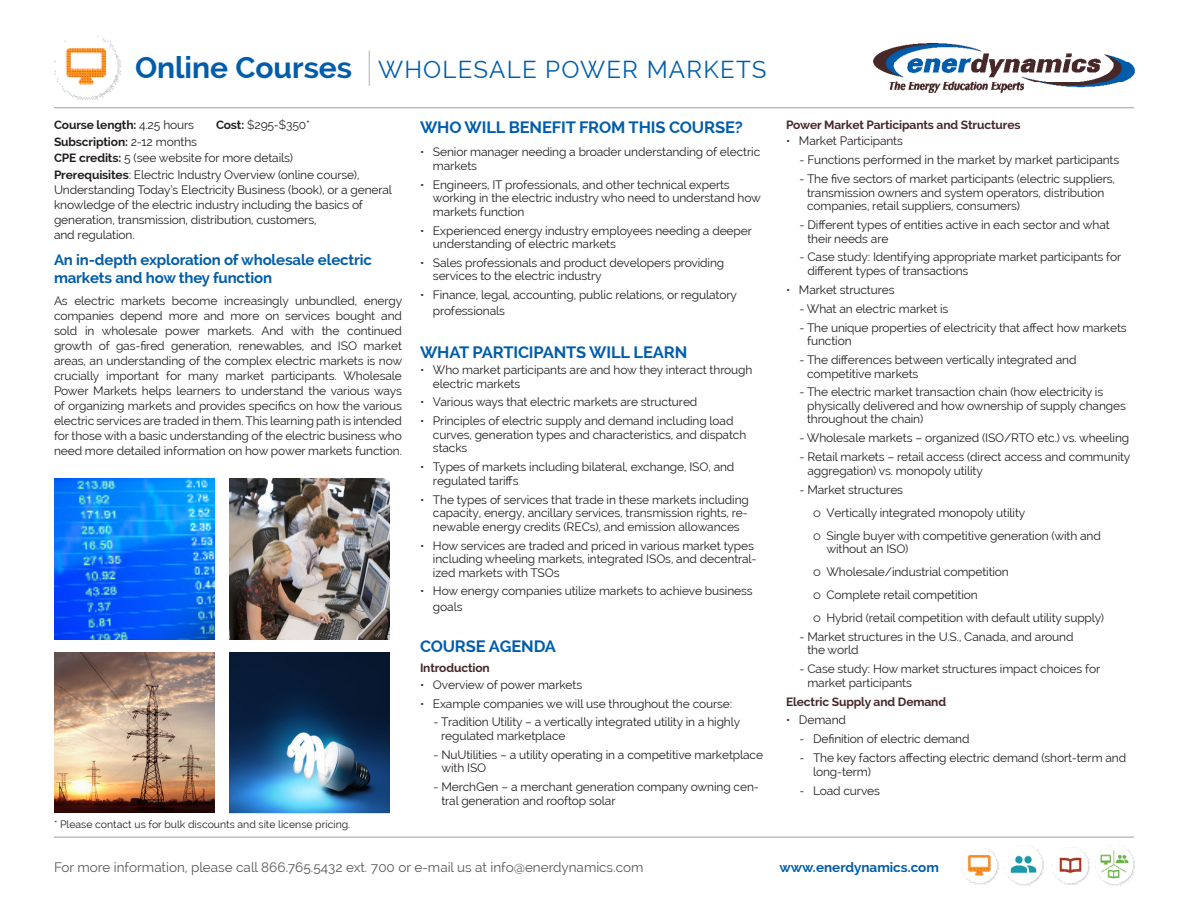
<style>
.page{position:relative;width:1188px;height:918px;background:#fff}
.page>*{position:absolute;margin:0;border:0;box-sizing:border-box;transform-origin:0 0}
.t1{font:24px "Raleway";letter-spacing:.05em;color:#015dab}
.Body_-_Header1{font:700 16.5px "Raleway";letter-spacing:-.01em;color:#015dab}
.Intro_text{font:700 16.5px "Raleway";letter-spacing:-.01em;color:#015dab}
.t2{font:700 15px/18px "Raleway";letter-spacing:-.01em;color:#015dab}
.t3{font:13.5px "Raleway";color:#57585a}
.t4{font:700 13.5px "Raleway";color:#015dab}
.Intro_text-2{font:12px/13.5px "Raleway";letter-spacing:-.01em;color:#231f20}
.bullets{font:12px/13.5px "Raleway";letter-spacing:-.01em;color:#231f20}
.Body_-_Header2{font:700 12px "Raleway";letter-spacing:-.01em;color:#472829}
.t5{font:700 12px "Raleway";letter-spacing:-.01em;color:#231f20}
.bullets-2{font:700 12px "Raleway";letter-spacing:-.01em;color:#472829}
.t6{font:10.5px "Raleway";color:#231f20}
.s1{font-weight:700;font-size:30px}
.s2{font-weight:100;font-size:39px;color:#a1a1a5}
.s3{font-weight:400}
.s4{font-weight:700}
.s5{font-family:"Myriad Pro"}
</style>
<div class="page">
<img style="left:872px;top:43px;width:264px;height:50px">
<img style="left:54px;top:35px;width:67px;height:65px">
<img style="left:961px;top:848px;width:38px;height:37px">
<img style="left:1004px;top:845px;width:40px;height:41px">
<img style="left:1053px;top:847px;width:38px;height:38px">
<img style="left:1095px;top:845px;width:40px;height:41px">
<hr style="left:54px;top:108px;width:1080px;height:1px;background:#a1a1a5">
<hr style="left:54px;top:837px;width:1080px;height:1px;background:#a1a1a5">
<img style="left:54px;top:478px;width:160px;height:161px">
<img style="left:54px;top:652px;width:160px;height:161px">
<img style="left:229px;top:478px;width:161px;height:161px">
<img style="left:229px;top:653px;width:161px;height:160px">
<h1 class="t1" style="left:135px;top:56px;width:633px"><span class="s1">Online Courses</span> <span class="s2">|</span> WHOLESALE POWER MARKETS</h1>
<p class="t5" style="left:54px;top:118px;width:142px">Course length: <span class="s3">4.25 hours</span></p>
<p class="Intro_text-2" style="left:216px;top:118px;width:96px"><span class="s4">Cost:</span> $295-$350*</p>
<p class="t5" style="left:54px;top:135px;width:145px">Subscription: <span class="s3">2-12 months</span></p>
<p class="Intro_text-2" style="left:54px;top:150px;width:307px;line-height:16.5px"><span class="s4">CPE credits:</span> 5 (see website for more details)<br><span class="s4">Prerequisites</span>: Electric Industry Overview (online course),</p>
<p class="Intro_text-2" style="left:54px;top:182px;width:340px;line-height:15px">Understanding Today’s Electricity Business (book), or a general knowledge of the electric industry including the basics of generation, transmission, distribution, customers,<br>and regulation.</p>
<p class="t2" style="left:54px;top:251px;width:319px">An in-depth exploration of wholesale electric markets and how they function</p>
<p class="Intro_text-2" style="left:54px;top:293px;width:350px;line-height:15px;text-align:justify">As electric markets become increasingly unbundled, energy companies depend more and more on services bought and sold in wholesale power markets. And with the continued growth of gas-fired generation, renewables, and ISO market areas, an understanding of the complex electric markets is now crucially important for many market participants. Wholesale Power Markets helps learners to understand the various ways of organizing markets and provides specifics on how the various electric services are traded in them. This learning path is intended for those with a basic understanding of the electric business who need more detailed information on how power markets function.</p>
<p class="Intro_text" style="left:420px;top:118px;width:324px">WHO WILL BENEFIT FROM THIS COURSE?</p>
<p class="Intro_text-2" style="left:433px;top:145px;width:329px;text-indent:-13px">• Senior manager needing a broader understanding of electric markets</p>
<p class="Intro_text-2" style="left:433px;top:178px;width:330px;text-indent:-13px">• Engineers, IT professionals, and other technical experts working in the electric industry who need to understand how markets function</p>
<p class="Intro_text-2" style="left:433px;top:224px;width:321px;text-indent:-13px">• Experienced energy industry employees needing a deeper understanding of electric markets</p>
<p class="Intro_text-2" style="left:433px;top:256px;width:293px;text-indent:-13px">• Sales professionals and product developers providing services to the electric industry</p>
<p class="Intro_text-2" style="left:433px;top:287px;width:305px;line-height:15.8px;text-indent:-13px">• Finance, legal, accounting, public relations, or regulatory professionals</p>
<p class="Body_-_Header1" style="left:420px;top:343px;width:269px">WHAT PARTICIPANTS WILL LEARN</p>
<p class="Intro_text-2" style="left:433px;top:363px;width:321px;text-indent:-13px">• Who market participants are and how they interact through electric markets</p>
<p class="Intro_text-2" style="left:420px;top:395px;width:279px">• Various ways that electric markets are structured</p>
<p class="Intro_text-2" style="left:433px;top:414px;width:315px;text-indent:-13px">• Principles of electric supply and demand including load curves, generation types and characteristics, and dispatch stacks</p>
<p class="Intro_text-2" style="left:433px;top:460px;width:303px;text-indent:-13px">• Types of markets including bilateral, exchange, ISO, and regulated tariffs</p>
<p class="Intro_text-2" style="left:433px;top:493px;width:318px;text-align:justify;text-indent:-13px">• The types of services that trade in these markets including capacity, energy, ancillary services, transmission rights, re&shy;newable energy credits (RECs), and emission allowances</p>
<p class="Intro_text-2" style="left:433px;top:539px;width:325px;text-indent:-13px">• How services are traded and priced in various market types including wheeling markets, integrated ISOs, and decentral&shy;ized markets with TSOs</p>
<p class="Intro_text-2" style="left:433px;top:583px;width:321px;line-height:15.8px;text-indent:-13px">• How energy companies utilize markets to achieve business goals</p>
<p class="Body_-_Header1" style="left:420px;top:637px;width:138px">COURSE AGENDA</p>
<p class="Body_-_Header2" style="left:420px;top:661px;width:71px">Introduction</p>
<p class="Intro_text-2" style="left:420px;top:678px;width:164px">• Overview of power markets</p>
<p class="Intro_text-2" style="left:420px;top:697px;width:314px">• Example companies we will use throughout the course:</p>
<p class="bullets" style="left:441px;top:715px;width:301px;text-indent:-8px">- Tradition Utility – a vertically integrated utility in a highly regulated marketplace</p>
<p class="bullets" style="left:441px;top:748px;width:323px;text-indent:-8px">- NuUtilities – a utility operating in a competitive marketplace with ISO</p>
<p class="bullets" style="left:441px;top:780px;width:319px;text-indent:-8px">- MerchGen – a merchant generation company owning cen&shy;tral generation and rooftop solar</p>
<p class="t6" style="left:54px;top:819px;width:298px">* Please contact us for bulk discounts and site license pricing.</p>
<p class="Body_-_Header2" style="left:786px;top:118px;width:236px">Power Market Participants and Structures</p>
<p class="Intro_text-2" style="left:786px;top:134px;width:119px">• Market Participants</p>
<p class="bullets" style="left:800px;top:153px;width:321px">- Functions performed in the market by market participants</p>
<p class="bullets" style="left:807px;top:172px;width:309px;text-indent:-8px">- The five sectors of market participants (electric suppliers, transmission owners and system operators, distribution companies, retail suppliers, consumers)</p>
<p class="bullets" style="left:807px;top:218px;width:304px;text-indent:-8px">- Different types of entities active in each sector and what their needs are</p>
<p class="bullets" style="left:807px;top:250px;width:316px;text-indent:-8px">- Case study: Identifying appropriate market participants for different types of transactions</p>
<p class="Intro_text-2" style="left:786px;top:283px;width:110px">• Market structures</p>
<p class="bullets" style="left:800px;top:302px;width:150px">- What an electric market is</p>
<p class="bullets" style="left:807px;top:321px;width:321px;text-indent:-8px">- The unique properties of electricity that affect how markets function</p>
<p class="bullets" style="left:807px;top:353px;width:271px;text-indent:-8px">- The differences between vertically integrated and competitive markets</p>
<p class="bullets" style="left:807px;top:385px;width:320px;text-indent:-8px">- The electric market transaction chain (how electricity is physically delivered and how ownership of supply changes throughout the chain)</p>
<p class="bullets" style="left:800px;top:431px;width:331px">- Wholesale markets – organized (ISO/RTO etc.) vs. wheeling</p>
<p class="bullets" style="left:807px;top:450px;width:325px;text-indent:-8px">- Retail markets – retail access (direct access and community aggregation) vs. monopoly utility</p>
<p class="bullets" style="left:800px;top:483px;width:105px">- Market structures</p>
<p class="Intro_text-2" style="left:813px;top:506px;width:214px">l Vertically integrated monopoly utility</p>
<p class="Intro_text-2" style="left:826px;top:529px;width:276px;text-indent:-14px">l Single buyer with competitive generation (with and without an ISO)</p>
<p class="Intro_text-2" style="left:813px;top:565px;width:197px">l Wholesale/industrial competition</p>
<p class="Intro_text-2" style="left:813px;top:588px;width:166px">l Complete retail competition</p>
<p class="Intro_text-2" style="left:813px;top:611px;width:293px">l Hybrid (retail competition with default utility supply)</p>
<p class="bullets" style="left:807px;top:630px;width:268px;text-indent:-8px">- Market structures in the U.S., Canada, and around the world</p>
<p class="bullets" style="left:807px;top:662px;width:294px;text-indent:-8px">- Case study: How market structures impact choices for market participants</p>
<p class="bullets-2" style="left:786px;top:694px;width:162px">Electric Supply and Demand</p>
<p class="Intro_text-2" style="left:786px;top:713px;width:62px">• Demand</p>
<p class="Intro_text-2" style="left:800px;top:732px;width:171px"><span class="s5">-</span> Definition of electric demand</p>
<p class="Intro_text-2" style="left:813px;top:751px;width:315px;text-indent:-13px"><span class="s5">-</span> The key factors affecting electric demand (short-term and long-term)</p>
<p class="Intro_text-2" style="left:800px;top:784px;width:82px"><span class="s5">-</span> Load curves</p>
<p class="t3" style="left:54px;top:859px;width:591px">For more information, please call 866.765.5432 ext. 700 or e-mail us at info@enerdynamics.com</p>
<p class="t4" style="left:779px;top:859px;width:161px">www.enerdynamics.com</p>
</div>
